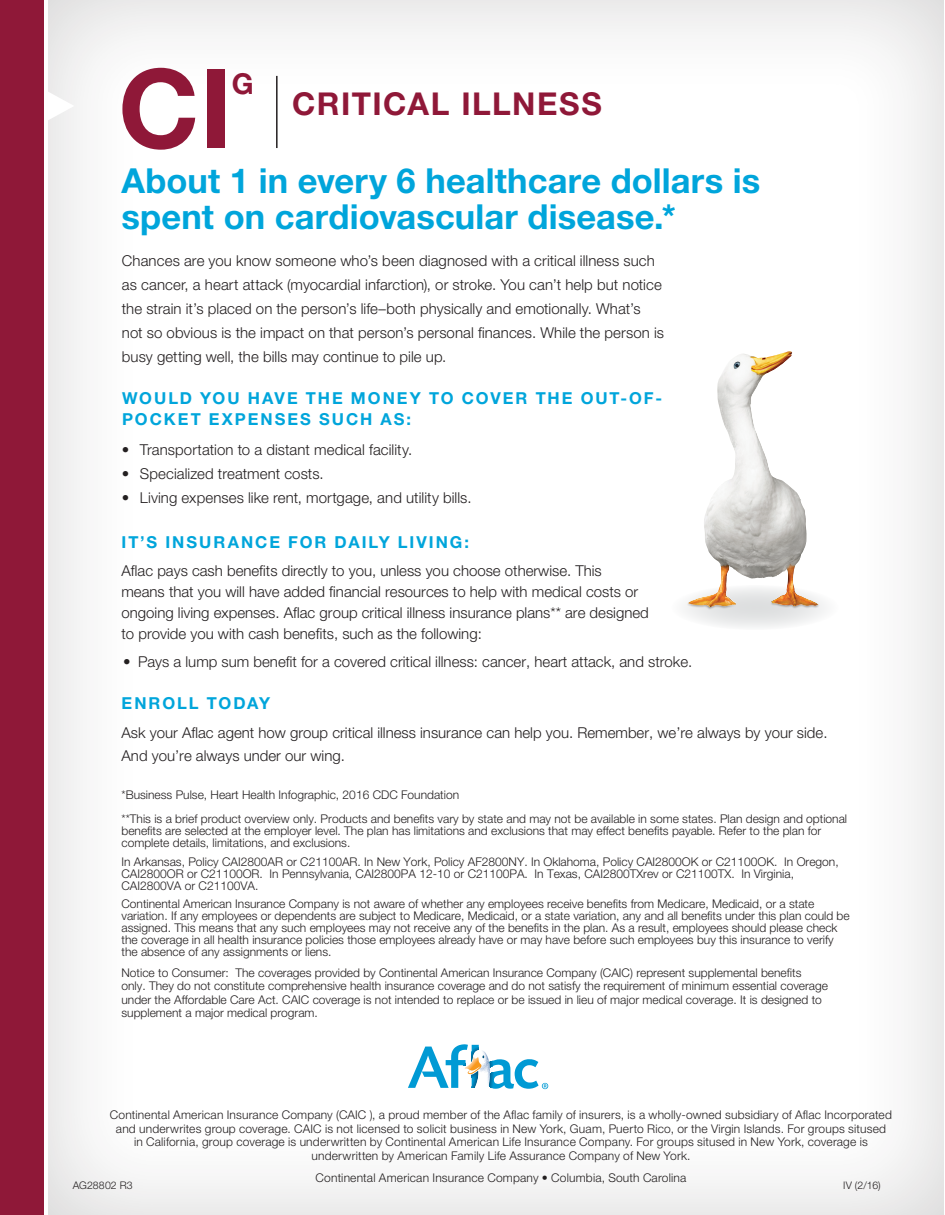
<style>
.page{position:relative;width:945px;height:1215px;background:#fff}
.page>*{position:absolute;margin:0;border:0;box-sizing:border-box;transform-origin:0 0}
.t1{font:700 109.5px "Helvetica Neue CELT";color:#8f1838}
.t2{font:700 34.5px/36px "Helvetica Neue CELT";letter-spacing:.005em;color:#00a5db}
.t3{font:700 31.5px "Helvetica Neue CELT";letter-spacing:.05em;color:#8f1838}
.t4{font:700 28.8px "Helvetica Neue CELT";color:#8f1838}
.t5{font:700 16.5px/21px "Helvetica Neue CELT";letter-spacing:.12em;color:#00a5db}
.t6{font:300 15px/24px "Helvetica Neue CELT";color:#231f20}
.t7{font:300 12px/12px "Helvetica Neue CELT";color:#231f20}
.t8{font:300 10.5px "Helvetica Neue CELT";letter-spacing:.01em;color:#231f20}
</style>
<div class="page">
<div style="left:45px;top:0;width:900px;height:1215px;background:#231f20;opacity:.2"></div>
<div style="left:0;top:0;width:44px;height:1215px;background:#8f1838"></div>
<svg style="left:48px;top:92px;width:26px;height:28px"></svg>
<hr style="left:276px;top:76px;width:2px;height:72px;background:#231f20">
<svg style="left:671px;top:585px;width:168px;height:45px;fill:#f0f1f1"></svg>
<svg style="left:408px;top:1044px;width:140px;height:45px"></svg>
<img style="left:686px;top:600px;width:135px;height:10px">
<svg style="left:788px;top:351px;width:30px;height:256px"></svg>
<img style="left:688px;top:351px;width:100px;height:256px">
<h1 class="t1" style="left:118px;top:41px;width:115px">CI</h1>
<h3 class="t4" style="left:232px;top:66px;width:23px">G</h3>
<h3 class="t3" style="left:292px;top:84px;width:312px">CRITICAL ILLNESS</h3>
<h2 class="t2" style="left:122px;top:164px;width:640px">About 1 in every 6 healthcare dollars is spent on cardiovascular disease.*</h2>
<p class="t6" style="left:122px;top:249px;width:544px">Chances are you know someone who’s been diagnosed with a critical illness such as cancer, a heart attack (myocardial infarction), or stroke. You can’t help but notice the strain it’s placed on the person’s life–both physically and emotionally. What’s not so obvious is the impact on that person’s personal finances. While the person is busy getting well, the bills may continue to pile up.</p>
<h3 class="t5" style="left:122px;top:387px;width:542px">WOULD YOU HAVE THE MONEY TO COVER THE OUT-OF-<br>POCKET EXPENSES SUCH AS:</h3>
<p class="t6" style="left:122px;top:438px;width:292px">• Transportation to a distant medical facility.</p>
<p class="t6" style="left:122px;top:462px;width:203px">• Specialized treatment costs.</p>
<p class="t6" style="left:122px;top:486px;width:351px">• Living expenses like rent, mortgage, and utility bills.</p>
<h3 class="t5" style="left:122px;top:532px;width:349px">IT’S INSURANCE FOR DAILY LIVING:</h3>
<p class="t6" style="left:122px;top:560px;width:529px;line-height:21px">Aflac pays cash benefits directly to you, unless you choose otherwise. This means that you will have added financial resources to help with medical costs or ongoing living expenses. Aflac group critical illness insurance plans** are designed to provide you with cash benefits, such as the following:</p>
<p class="t6" style="left:123px;top:650px;width:571px">• Pays a lump sum benefit for a covered critical illness: cancer, heart attack, and stroke.</p>
<h3 class="t5" style="left:122px;top:693px;width:150px">ENROLL TODAY</h3>
<p class="t6" style="left:122px;top:721px;width:708px;line-height:22.5px">Ask your Aflac agent how group critical illness insurance can help you. Remember, we’re always by your side.<br>And you’re always under our wing.</p>
<p class="t7" style="left:122px;top:783px;width:727px;line-height:24px">*Business Pulse, Heart Health Infographic, 2016 CDC Foundation<br>**This is a brief product overview only. Products and benefits vary by state and may not be available in some states. Plan design and optional</p>
<p class="t7" style="left:122px;top:825px;width:701px">benefits are selected at the employer level. The plan has limitations and exclusions that may effect benefits payable. Refer to the plan for complete details, limitations, and exclusions.</p>
<p class="t7" style="left:122px;top:855px;width:719px">In Arkansas, Policy CAI2800AR or C21100AR. In New York, Policy AF2800NY. In Oklahoma, Policy CAI2800OK or C21100OK. In Oregon,<br>CAI2800OR or C21100OR. In Pennsylvania, CAI2800PA 12-10 or C21100PA. In Texas, CAI2800TXrev or C21100TX. In Virginia,<br>CAI2800VA or C21100VA.</p>
<p class="t7" style="left:122px;top:898px;width:730px">Continental American Insurance Company is not aware of whether any employees receive benefits from Medicare, Medicaid, or a state variation. If any employees or dependents are subject to Medicare, Medicaid, or a state variation, any and all benefits under this plan could be assigned. This means that any such employees may not receive any of the benefits in the plan. As a result, employees should please check the coverage in all health insurance policies those employees already have or may have before such employees buy this insurance to verify the absence of any assignments or liens.</p>
<p class="t7" style="left:122px;top:966px;width:708px;line-height:13.5px">Notice to Consumer: The coverages provided by Continental American Insurance Company (CAIC) represent supplemental benefits only. They do not constitute comprehensive health insurance coverage and do not satisfy the requirement of minimum essential coverage under the Affordable Care Act. CAIC coverage is not intended to replace or be issued in lieu of major medical coverage. It is designed to supplement a major medical program.</p>
<p class="t7" style="left:110px;top:1108px;width:784px;line-height:13.5px;text-align:center">Continental American Insurance Company (CAIC ), a proud member of the Aflac family of insurers, is a wholly-owned subsidiary of Aflac Incorporated and underwrites group coverage. CAIC is not licensed to solicit business in New York, Guam, Puerto Rico, or the Virgin Islands. For groups sitused<br>in California, group coverage is underwritten by Continental American Life Insurance Company. For groups sitused in New York, coverage is underwritten by American Family Life Assurance Company of New York.</p>
<p class="t7" style="left:316px;top:1171px;width:372px">Continental American Insurance Company • Columbia, South Carolina</p>
<p class="t8" style="left:73px;top:1179px;width:62px">AG28802 R3</p>
<p class="t8" style="left:843px;top:1179px;width:39px">IV (2/16)</p>
</div>
